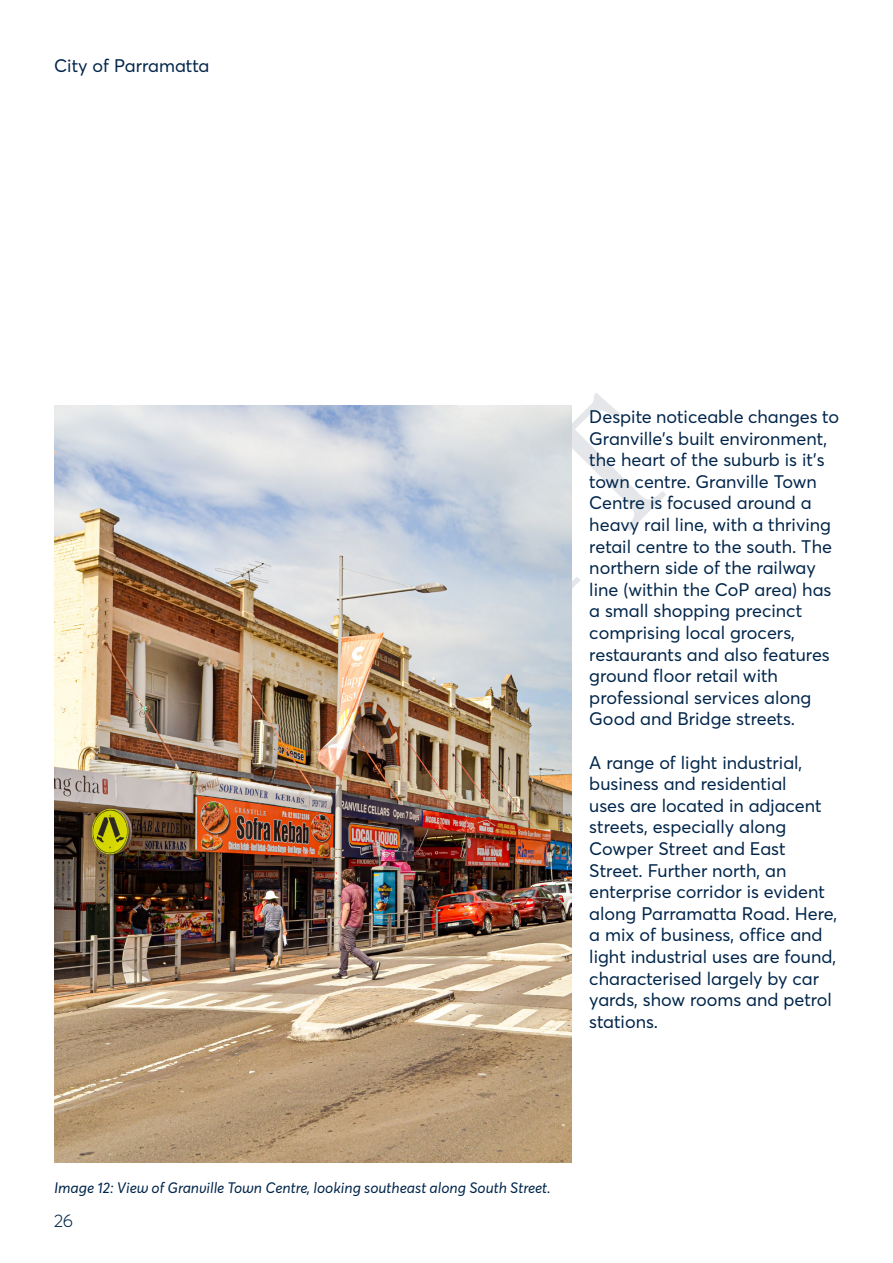
<style>
.page{position:relative;width:893px;height:1263px;background:#fff}
.page>*{position:absolute;margin:0;border:0;box-sizing:border-box;transform-origin:0 0}
.t1{font:18px/21.6px "Parramatta";color:#00254a}
.t2{font:300 18px "Parramatta";color:#00254a}
.t3{font:italic 15px "Parramatta";color:#00254a}
</style>
<div class="page">
<img style="left:54px;top:405px;width:517px;height:757px">
<p class="t1" style="left:54px;top:54px;width:157px">City of Parramatta</p>
<p class="t1" style="left:589px;top:405px;width:251px">Despite noticeable changes to<br>Granville’s built environment, the heart of the suburb is it’s town centre. Granville Town<br>Centre is focused around a heavy rail line, with a thriving retail centre to the south. The northern side of the railway line (within the CoP area) has a small shopping precinct comprising local grocers, restaurants and also features ground floor retail with professional services along<br>Good and Bridge streets.</p>
<p class="t1" style="left:589px;top:751px;width:249px">A range of light industrial, business and residential<br>uses are located in adjacent streets, especially along<br>Cowper Street and East<br>Street. Further north, an enterprise corridor is evident along Parramatta Road. Here, a mix of business, office and light industrial uses are found, characterised largely by car yards, show rooms and petrol stations.</p>
<p class="t3" style="left:54px;top:1177px;width:498px">Image 12: View of Granville Town Centre, looking southeast along South Street.</p>
<p class="t2" style="left:54px;top:1208px;width:21px">26</p>
</div>
